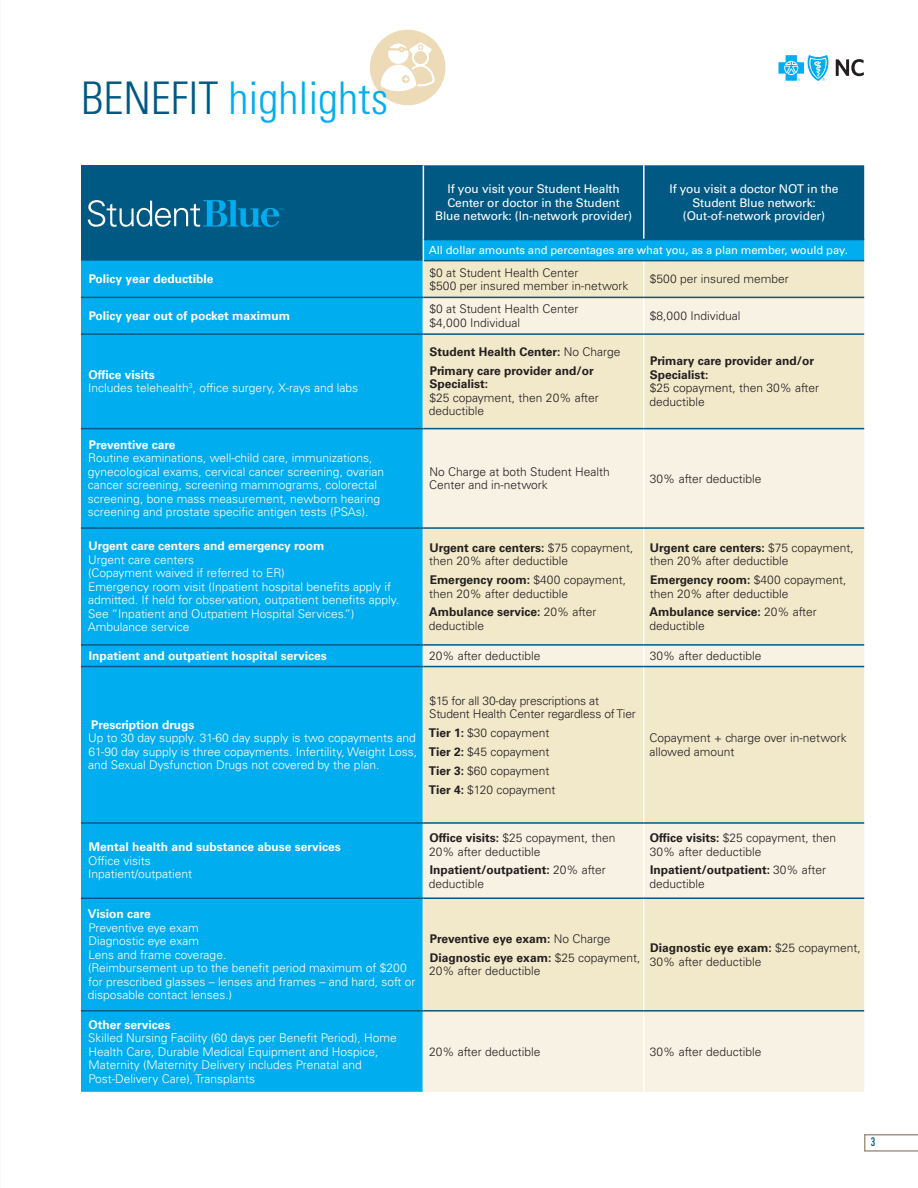
<style>
.page{position:relative;width:918px;height:1188px;background:#fff}
.page>*{position:absolute;margin:0;border:0;box-sizing:border-box;transform-origin:0 0}
.Heading{font:300 condensed 45px "Univers LT Std";color:#00aeef}
.Table_Copy{font:300 12px/13.5px "Univers LT Std";color:#fff}
.Table_Copy-2{font:300 12px/13.5px "Univers LT Std";color:#231f20}
.Table_Copy-3{font:700 12px/13.5px "Univers LT Std";color:#231f20}
.Table_Copy-4{font:700 12px/13.5px "Univers LT Std";color:#fff}
.Table_Copy-5{font:12px/13.5px "Univers LT Std";letter-spacing:-.01em;color:#fff;text-align:center}
.t1{font:ultra-condensed 12px "Univers LT Std";color:#005983}
.Table_Copy-6{font:11.25px "Univers LT Std";letter-spacing:-.01em;color:#fff}
.s1{color:#005983}
.s2{font-weight:700}
.s3{font-weight:300}
</style>
<div class="page">
<svg style="left:864px;top:1134px;width:54px;height:18px"></svg>
<svg style="left:779px;top:55px;width:50px;height:26px"></svg>
<svg style="left:836px;top:59px;width:28px;height:17px"></svg>
<div style="left:370px;top:30px;width:76px;height:75px;background:#eddbb8;border-radius:50%"></div>
<svg style="left:381px;top:42px;width:54px;height:49px"></svg>
<div style="left:81px;top:165px;width:342px;height:96px;background:#005983"></div>
<div style="left:81px;top:240px;width:342px;height:852px;background:#00aeef"></div>
<div style="left:424px;top:261px;width:440px;height:36px;background:#f2e8ca"></div>
<svg style="left:424px;top:298px;width:440px;height:794px;background:#f4eedb"></svg>
<svg style="left:424px;top:529px;width:440px;height:481px;background:#f2e9ce"></svg>
<hr style="left:643px;top:261px;width:2px;height:36px;background:#fff">
<hr style="left:643px;top:298px;width:2px;height:35px;background:#fff">
<hr style="left:643px;top:335px;width:2px;height:93px;background:#fff">
<hr style="left:643px;top:429px;width:2px;height:98px;background:#fff">
<hr style="left:643px;top:529px;width:2px;height:115px;background:#fff">
<hr style="left:643px;top:646px;width:2px;height:20px;background:#fff">
<hr style="left:643px;top:667px;width:2px;height:155px;background:#fff">
<hr style="left:643px;top:824px;width:2px;height:74px;background:#fff">
<hr style="left:643px;top:899px;width:2px;height:111px;background:#fff">
<hr style="left:643px;top:1012px;width:2px;height:80px;background:#fff">
<hr style="left:81px;top:297px;width:342px;height:1px;background:#005983">
<hr style="left:423px;top:297px;width:221px;height:1px;background:#005983">
<hr style="left:644px;top:297px;width:220px;height:1px;background:#005983">
<hr style="left:81px;top:1010px;width:342px;height:2px;background:#005983">
<hr style="left:423px;top:1010px;width:221px;height:2px;background:#005983">
<hr style="left:644px;top:1010px;width:220px;height:2px;background:#005983">
<hr style="left:81px;top:822px;width:342px;height:2px;background:#005983">
<hr style="left:423px;top:822px;width:221px;height:2px;background:#005983">
<hr style="left:644px;top:822px;width:220px;height:2px;background:#005983">
<hr style="left:81px;top:898px;width:342px;height:1px;background:#005983">
<hr style="left:423px;top:898px;width:221px;height:1px;background:#005983">
<hr style="left:644px;top:898px;width:220px;height:1px;background:#005983">
<hr style="left:81px;top:644px;width:342px;height:2px;background:#005983">
<hr style="left:423px;top:644px;width:221px;height:2px;background:#005983">
<hr style="left:644px;top:644px;width:220px;height:2px;background:#005983">
<hr style="left:81px;top:666px;width:342px;height:1px;background:#005983">
<hr style="left:423px;top:666px;width:221px;height:1px;background:#005983">
<hr style="left:644px;top:666px;width:220px;height:1px;background:#005983">
<hr style="left:81px;top:428px;width:342px;height:1px;background:#005983">
<hr style="left:423px;top:428px;width:221px;height:1px;background:#005983">
<hr style="left:644px;top:428px;width:220px;height:1px;background:#005983">
<hr style="left:81px;top:527px;width:342px;height:2px;background:#005983">
<hr style="left:423px;top:527px;width:221px;height:2px;background:#005983">
<hr style="left:644px;top:527px;width:220px;height:2px;background:#005983">
<hr style="left:81px;top:333px;width:342px;height:2px;background:#005983">
<hr style="left:423px;top:333px;width:221px;height:2px;background:#005983">
<hr style="left:644px;top:333px;width:220px;height:2px;background:#005983">
<svg style="left:423px;top:165px;width:441px;height:96px;background:#026c9a"></svg>
<hr style="left:424px;top:239px;width:220px;height:1px;background:#005983">
<hr style="left:644px;top:239px;width:220px;height:1px;background:#005983">
<hr style="left:424px;top:260px;width:220px;height:1px;background:#005983">
<hr style="left:644px;top:260px;width:220px;height:1px;background:#005983">
<svg style="left:88px;top:200px;width:195px;height:27px"></svg>
<h3 class="Heading" style="left:81px;top:71px;width:309px"><span class="s1">BENEFIT</span> highlights</h3>
<p class="Table_Copy-5" style="left:435px;top:182px;width:199px">If you visit your Student Health<br>Center or doctor in the Student<br>Blue network: (In-network provider)</p>
<p class="Table_Copy-5" style="left:669px;top:182px;width:171px">If you visit a doctor NOT in the<br>Student Blue network: (Out-of-network provider)</p>
<p class="Table_Copy-6" style="left:429px;top:244px;width:421px">All dollar amounts and percentages are what you, as a plan member, would pay.</p>
<p class="Table_Copy-4" style="left:89px;top:272px;width:126px">Policy year deductible</p>
<p class="Table_Copy-2" style="left:430px;top:266px;width:200px">$0 at Student Health Center<br>$500 per insured member in-network</p>
<p class="Table_Copy-2" style="left:650px;top:272px;width:140px">$500 per insured member</p>
<p class="Table_Copy-4" style="left:89px;top:309px;width:203px">Policy year out of pocket maximum</p>
<p class="Table_Copy-2" style="left:430px;top:302px;width:151px">$0 at Student Health Center $4,000 Individual</p>
<p class="Table_Copy-2" style="left:650px;top:309px;width:92px">$8,000 Individual</p>
<p class="Table_Copy" style="left:88px;top:368px;width:271px"><span class="s2">Office visits<br></span>Includes telehealth<sup>3</sup>, office surgery, X-rays and labs</p>
<p class="Table_Copy" style="left:88px;top:438px;width:298px"><span class="s2">Preventive care<br></span>Routine examinations, well-child care, immunizations, gynecological exams, cervical cancer screening, ovarian cancer screening, screening mammograms, colorectal screening, bone mass measurement, newborn hearing screening and prostate specific antigen tests (PSAs).</p>
<p class="Table_Copy-3" style="left:430px;top:345px;width:192px">Student Health Center: <span class="s3">No Charge</span></p>
<p class="Table_Copy-3" style="left:429px;top:364px;width:171px">Primary care provider and/or<br>Specialist:<br><span class="s3">$25 copayment, then 20% after deductible</span></p>
<p class="Table_Copy-3" style="left:649px;top:355px;width:171px">Primary care provider and/or<br>Specialist:<br><span class="s3">$25 copayment, then 30% after deductible</span></p>
<p class="Table_Copy-2" style="left:429px;top:465px;width:182px">No Charge at both Student Health<br>Center and in-network</p>
<p class="Table_Copy-2" style="left:650px;top:472px;width:113px">30% after deductible</p>
<p class="Table_Copy" style="left:88px;top:539px;width:313px"><span class="s2">Urgent care centers and emergency room<br></span>Urgent care centers<br>(Copayment waived if referred to ER)<br>Emergency room visit (Inpatient hospital benefits apply if admitted. If held for observation, outpatient benefits apply.<br>See “Inpatient and Outpatient Hospital Services.”)<br>Ambulance service</p>
<p class="Table_Copy-2" style="left:429px;top:541px;width:206px"><span class="s2">Urgent care centers:</span> $75 copayment, then 20% after deductible</p>
<p class="Table_Copy-2" style="left:429px;top:573px;width:198px"><span class="s2">Emergency room:</span> $400 copayment, then 20% after deductible</p>
<p class="Table_Copy-2" style="left:429px;top:605px;width:169px"><span class="s2">Ambulance service:</span> 20% after deductible</p>
<p class="Table_Copy-2" style="left:650px;top:541px;width:206px"><span class="s2">Urgent care centers:</span> $75 copayment, then 20% after deductible</p>
<p class="Table_Copy-2" style="left:650px;top:573px;width:198px"><span class="s2">Emergency room:</span> $400 copayment, then 20% after deductible</p>
<p class="Table_Copy-2" style="left:649px;top:605px;width:169px"><span class="s2">Ambulance service:</span> 20% after deductible</p>
<p class="Table_Copy-4" style="left:89px;top:649px;width:240px">Inpatient and outpatient hospital services</p>
<p class="Table_Copy-2" style="left:429px;top:649px;width:113px">20% after deductible</p>
<p class="Table_Copy-2" style="left:650px;top:649px;width:113px">30% after deductible</p>
<p class="Table_Copy" style="left:88px;top:718px;width:331px"><span class="s2">Prescription drugs<br></span>Up to 30 day supply. 31-60 day supply is two copayments and 61-90 day supply is three copayments. Infertility, Weight Loss, and Sexual Dysfunction Drugs not covered by the plan.</p>
<p class="Table_Copy-2" style="left:429px;top:694px;width:208px">$15 for all 30-day prescriptions at<br>Student Health Center regardless of Tier</p>
<p class="Table_Copy-2" style="left:429px;top:726px;width:122px"><span class="s2">Tier 1:</span> $30 copayment</p>
<p class="Table_Copy-2" style="left:429px;top:745px;width:122px"><span class="s2">Tier 2:</span> $45 copayment</p>
<p class="Table_Copy-2" style="left:429px;top:764px;width:122px"><span class="s2">Tier 3:</span> $60 copayment</p>
<p class="Table_Copy-2" style="left:429px;top:783px;width:128px"><span class="s2">Tier 4:</span> $120 copayment</p>
<p class="Table_Copy-2" style="left:650px;top:731px;width:199px">Copayment + charge over in-network allowed amount</p>
<p class="Table_Copy-4" style="left:88px;top:841px;width:254px">Mental health and substance abuse services<br><span class="s3">Office visits<br>Inpatient/outpatient</span></p>
<p class="Table_Copy-2" style="left:429px;top:831px;width:188px"><span class="s2">Office visits:</span> $25 copayment, then<br>20% after deductible</p>
<p class="Table_Copy-3" style="left:429px;top:864px;width:178px">Inpatient/outpatient: <span class="s3">20% after deductible</span></p>
<p class="Table_Copy-2" style="left:650px;top:831px;width:188px"><span class="s2">Office visits:</span> $25 copayment, then<br>30% after deductible</p>
<p class="Table_Copy-3" style="left:649px;top:864px;width:178px">Inpatient/outpatient: <span class="s3">30% after deductible</span></p>
<p class="Table_Copy" style="left:88px;top:907px;width:329px"><span class="s2">Vision care<br></span>Preventive eye exam<br>Diagnostic eye exam<br>Lens and frame coverage.<br>(Reimbursement up to the benefit period maximum of $200 for prescribed glasses – lenses and frames – and hard, soft or disposable contact lenses.)</p>
<p class="Table_Copy" style="left:88px;top:1018px;width:310px"><span class="s2">Other services<br></span>Skilled Nursing Facility (60 days per Benefit Period), Home Health Care, Durable Medical Equipment and Hospice, Maternity (Maternity Delivery includes Prenatal and Post-Delivery Care), Transplants</p>
<p class="Table_Copy-3" style="left:430px;top:932px;width:182px">Preventive eye exam: <span class="s3">No Charge</span></p>
<p class="Table_Copy-2" style="left:429px;top:951px;width:213px"><span class="s2">Diagnostic eye exam:</span> $25 copayment,<br>20% after deductible</p>
<p class="Table_Copy-2" style="left:650px;top:941px;width:212px"><span class="s2">Diagnostic eye exam:</span> $25 copayment,<br>30% after deductible</p>
<p class="Table_Copy-2" style="left:429px;top:1045px;width:113px">20% after deductible</p>
<p class="Table_Copy-2" style="left:650px;top:1045px;width:113px">30% after deductible</p>
<p class="t1" style="left:871px;top:1135px;width:6px">3</p>
</div>
